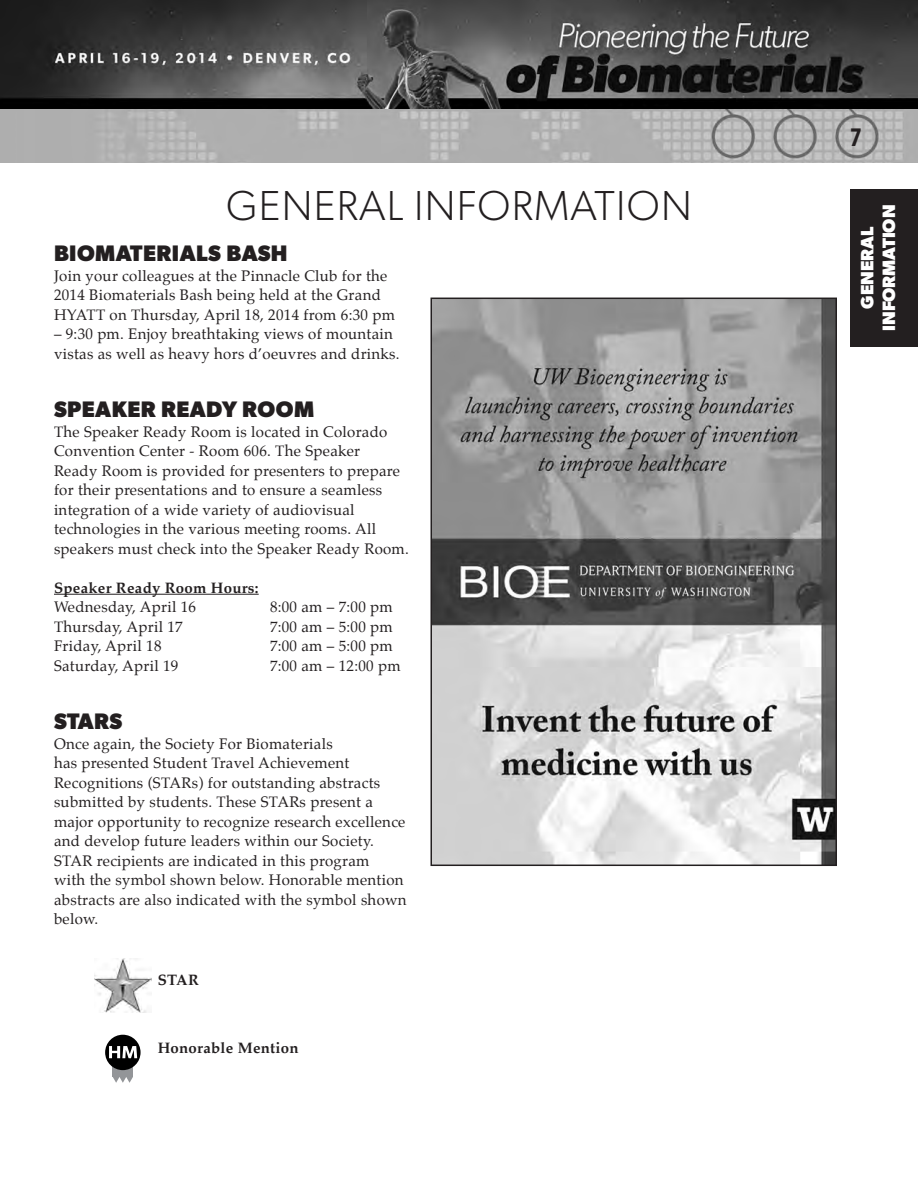
<style>
.page{position:relative;width:918px;height:1188px;background:#fff}
.page>*{position:absolute;margin:0;border:0;box-sizing:border-box;transform-origin:0 0}
.FP_soopah_headah{font:300 42px "Gibson";letter-spacing:.03em;color:#231f20}
.t1{font:700 condensed 27px "Myriad Pro";color:#231f20}
.FP_subheader_01{font:700 22.5px "Gibson";letter-spacing:.02em;color:#231f20}
.t2{font:700 18px/21.6px "Gibson";color:#fff;text-align:center}
.FP_body{font:15px/19.5px "Palatino";letter-spacing:.02em;color:#231f20}
.FP_body-2{font:700 15px "Palatino";letter-spacing:.02em;color:#231f20}
</style>
<div class="page">
<img style="left:0;top:108px;width:918px;height:55px">
<img style="left:0;top:0;width:918px;height:108px">
<div style="left:850px;top:189px;width:68px;height:157px;background:#231f20"></div>
<hr style="left:54px;top:594px;width:205px;height:1px;background:#231f20">
<img style="left:433px;top:301px;width:401px;height:562px">
<div style="left:430px;top:298px;width:407px;height:568px;border:2px solid #231f20"></div>
<svg style="left:113px;top:1077px;width:20px;height:6px"></svg>
<div style="left:113px;top:1062px;width:20px;height:15px;background:#939598"></div>
<div style="left:105px;top:1035px;width:36px;height:35px;background:#000;border-radius:50%"></div>
<svg style="left:109px;top:1046px;width:28px;height:12px"></svg>
<img style="left:95px;top:958px;width:56px;height:54px">
<p class="FP_soopah_headah" style="left:226px;top:180px;width:467px">GENERAL INFORMATION</p>
<p class="FP_subheader_01" style="left:54px;top:240px;width:235px">BIOMATERIALS BASH</p>
<p class="FP_body" style="left:54px;top:266px;width:342px">Join your colleagues at the Pinnacle Club for the<br>2014 Biomaterials Bash being held at the Grand<br>HYATT on Thursday, April 18, 2014 from 6:30 pm</p>
<p class="FP_body" style="left:54px;top:324px;width:347px">– 9:30 pm. Enjoy breathtaking views of mountain vistas as well as heavy hors d’oeuvres and drinks.</p>
<p class="FP_subheader_01" style="left:54px;top:396px;width:262px">SPEAKER READY ROOM</p>
<p class="FP_body" style="left:54px;top:422px;width:356px">The Speaker Ready Room is located in Colorado Convention Center - Room 606. The Speaker<br>Ready Room is provided for presenters to prepare for their presentations and to ensure a seamless integration of a wide variety of audiovisual technologies in the various meeting rooms. All speakers must check into the Speaker Ready Room.</p>
<p class="FP_body-2" style="left:54px;top:575px;width:206px">Speaker Ready Room Hours:</p>
<p class="FP_body" style="left:54px;top:597px;width:144px">Wednesday, April 16</p>
<p class="FP_body" style="left:270px;top:597px;width:124px">8:00 am – 7:00 pm</p>
<p class="FP_body" style="left:54px;top:617px;width:130px">Thursday, April 17</p>
<p class="FP_body" style="left:270px;top:617px;width:124px">7:00 am – 5:00 pm</p>
<p class="FP_body" style="left:54px;top:636px;width:109px">Friday, April 18</p>
<p class="FP_body" style="left:270px;top:636px;width:124px">7:00 am – 5:00 pm</p>
<p class="FP_body" style="left:54px;top:656px;width:126px">Saturday, April 19</p>
<p class="FP_body" style="left:270px;top:656px;width:132px">7:00 am – 12:00 pm</p>
<p class="FP_subheader_01" style="left:54px;top:708px;width:70px">STARS</p>
<p class="FP_body" style="left:54px;top:734px;width:354px">Once again, the Society For Biomaterials<br>has presented Student Travel Achievement Recognitions (STARs) for outstanding abstracts submitted by students. These STARs present a major opportunity to recognize research excellence and develop future leaders within our Society.<br>STAR recipients are indicated in this program<br>with the symbol shown below. Honorable mention abstracts are also indicated with the symbol shown below.</p>
<p class="FP_body-2" style="left:158px;top:967px;width:43px">STAR</p>
<p class="FP_body-2" style="left:158px;top:1035px;width:143px">Honorable Mention</p>
<h2 class="t1" style="left:850px;top:120px;width:13px">7</h2>
<p class="t2" style="left:856px;top:331px;width:128px;rotate:-90deg">GENERAL<br>INFORMATION</p>
</div>
